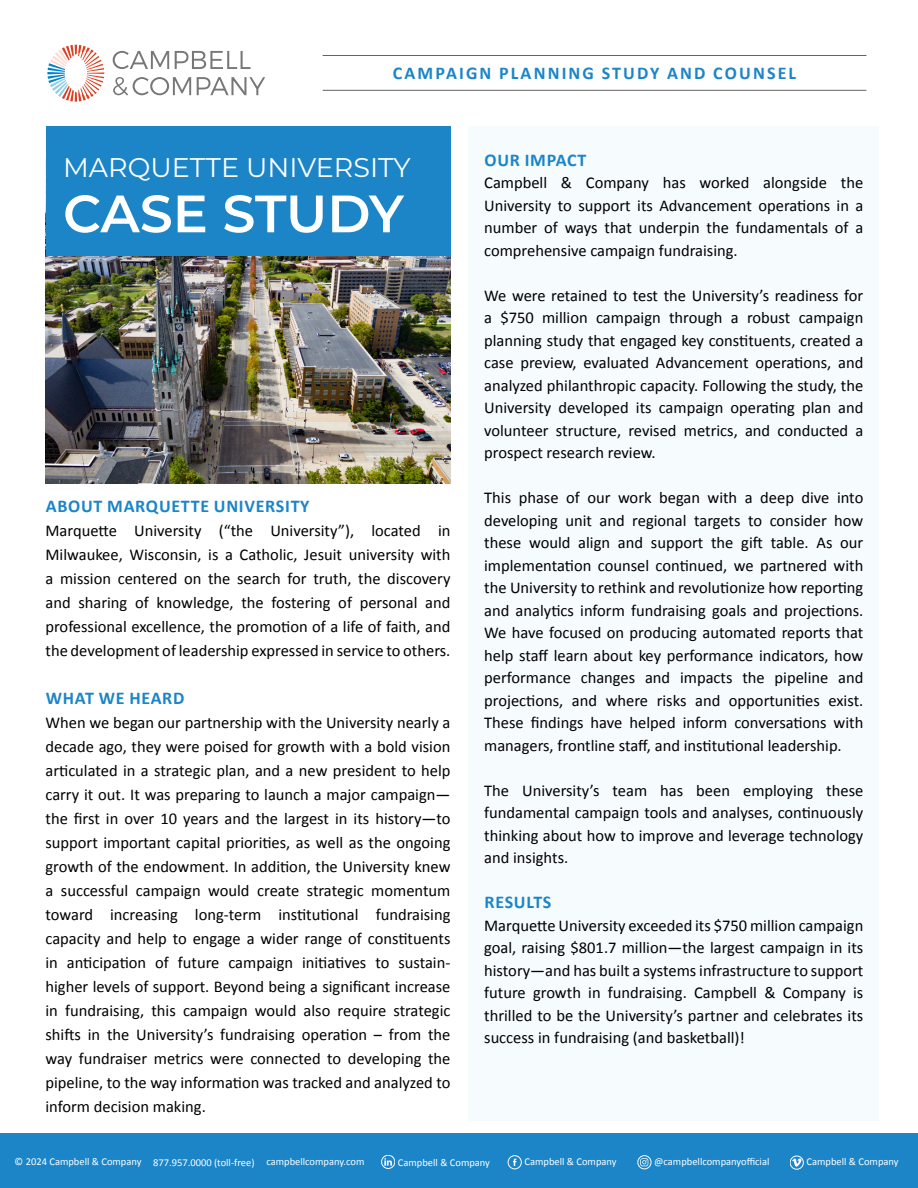
<style>
.page{position:relative;width:918px;height:1188px;background:#fff}
.page>*{position:absolute;margin:0;border:0;box-sizing:border-box;transform-origin:0 0}
.t1{font:600 52.5px "Montserrat";letter-spacing:-.01em;color:#fff}
.t2{font:27px "Montserrat";color:#fff}
.t3{font:700 18px "Calibri";letter-spacing:.04em;color:#1b85c7}
.t4{font:700 18px "Calibri";letter-spacing:.12em;color:#1b85c7}
.t5{font:16.5px/22.5px "Calibri";color:#000;text-align:justify}
.t6{font:10.5px "Calibri";color:#fff}
</style>
<div class="page">
<div style="left:468px;top:126px;width:410px;height:994px;background:#f6fbfe"></div>
<svg style="left:113px;top:51px;width:56px;height:18px"></svg>
<svg style="left:175px;top:51px;width:76px;height:18px"></svg>
<svg style="left:113px;top:77px;width:78px;height:19px"></svg>
<svg style="left:197px;top:77px;width:68px;height:18px"></svg>
<svg style="left:47px;top:45px;width:57px;height:57px"></svg>
<hr style="left:323px;top:55px;width:543px;height:1px;background:#636366">
<hr style="left:323px;top:90px;width:543px;height:1px;background:#636366">
<img style="left:46px;top:256px;width:404px;height:228px">
<div style="left:46px;top:126px;width:404px;height:130px;background:#1b85c7"></div>
<div style="left:0;top:1133px;width:918px;height:55px;background:#1b85c7"></div>
<div style="left:381px;top:1155px;width:14px;height:14px;border:1px solid #fff;border-radius:50%"></div>
<svg style="left:384px;top:1158px;width:8px;height:8px"></svg>
<div style="left:790px;top:1156px;width:14px;height:13px;border:1px solid #fff;border-radius:50%"></div>
<svg style="left:792px;top:1158px;width:9px;height:9px"></svg>
<div style="left:508px;top:1156px;width:13px;height:13px;border:1px solid #fff;border-radius:50%"></div>
<svg style="left:513px;top:1159px;width:3px;height:7px"></svg>
<div style="left:638px;top:1156px;width:13px;height:13px;border:1px solid #fff;border-radius:50%"></div>
<svg style="left:640px;top:1158px;width:8px;height:8px"></svg>
<p class="t4" style="left:393px;top:60px;width:405px">CAMPAIGN PLANNING STUDY AND COUNSEL</p>
<p class="t2" style="left:63px;top:149px;width:349px">MARQUETTE UNIVERSITY</p>
<p class="t1" style="left:63px;top:176px;width:342px">CASE STUDY</p>
<p class="t3" style="left:46px;top:493px;width:265px">ABOUT MARQUETTE UNIVERSITY</p>
<p class="t5" style="left:45px;top:518px;width:407px;line-height:24px">Marquette University (“the University”), located in Milwaukee, Wisconsin, is a Catholic, Jesuit university with a mission centered on the search for truth, the discovery and sharing of knowledge, the fostering of personal and professional excellence, the promotion of a life of faith, and the development of leadership expressed in service to others.</p>
<p class="t3" style="left:46px;top:685px;width:140px">WHAT WE HEARD</p>
<p class="t5" style="left:45px;top:710px;width:407px;line-height:24px">When we began our partnership with the University nearly a decade ago, they were poised for growth with a bold vision articulated in a strategic plan, and a new president to help carry it out. It was preparing to launch a major campaign— the first in over 10 years and the largest in its history—to support important capital priorities, as well as the ongoing growth of the endowment. In addition, the University knew a successful campaign would create strategic momentum toward increasing long-term institutional fundraising capacity and help to engage a wider range of constituents in anticipation of future campaign initiatives to sustain&shy;higher levels of support. Beyond being a significant increase in fundraising, this campaign would also require strategic shifts in the University’s fundraising operation – from the way fundraiser metrics were connected to developing the pipeline, to the way information was tracked and analyzed to inform decision making.</p>
<p class="t3" style="left:485px;top:147px;width:103px">OUR IMPACT</p>
<p class="t5" style="left:484px;top:171px;width:381px">Campbell &amp; Company has worked alongside the University to support its Advancement operations in a number of ways that underpin the fundamentals of a comprehensive campaign fundraising.</p>
<p class="t5" style="left:484px;top:283px;width:381px">We were retained to test the University’s readiness for a $750 million campaign through a robust campaign planning study that engaged key constituents, created a case preview, evaluated Advancement operations, and analyzed philanthropic capacity. Following the study, the University developed its campaign operating plan and volunteer structure, revised metrics, and conducted a prospect research review.</p>
<p class="t5" style="left:484px;top:486px;width:381px">This phase of our work began with a deep dive into developing unit and regional targets to consider how these would align and support the gift table. As our implementation counsel continued, we partnered with the University to rethink and revolutionize how reporting and analytics inform fundraising goals and projections.<br>We have focused on producing automated reports that help staff learn about key performance indicators, how performance changes and impacts the pipeline and projections, and where risks and opportunities exist.<br>These findings have helped inform conversations with managers, frontline staff, and institutional leadership.</p>
<p class="t5" style="left:484px;top:778px;width:381px">The University’s team has been employing these fundamental campaign tools and analyses, continuously thinking about how to improve and leverage technology and insights.</p>
<p class="t3" style="left:485px;top:889px;width:68px">RESULTS</p>
<p class="t5" style="left:484px;top:913px;width:381px">Marquette University exceeded its $750 million campaign goal, raising $801.7 million—the largest campaign in its history—and has built a systems infrastructure to support future growth in fundraising. Campbell &amp; Company is thrilled to be the University’s partner and celebrates its success in fundraising (and basketball)!</p>
<p class="t6" style="left:15px;top:1154px;width:128px">© 2024 Campbell &amp; Company</p>
<p class="t6" style="left:153px;top:1155px;width:103px">877.957.0000 (toll-free)</p>
<p class="t6" style="left:266px;top:1154px;width:99px">campbellcompany.com</p>
<p class="t6" style="left:398px;top:1155px;width:94px">Campbell &amp; Company</p>
<p class="t6" style="left:525px;top:1155px;width:94px">Campbell &amp; Company</p>
<p class="t6" style="left:654px;top:1154px;width:117px">@campbellcompanyofficial</p>
<p class="t6" style="left:807px;top:1155px;width:94px">Campbell &amp; Company</p>
</div>
